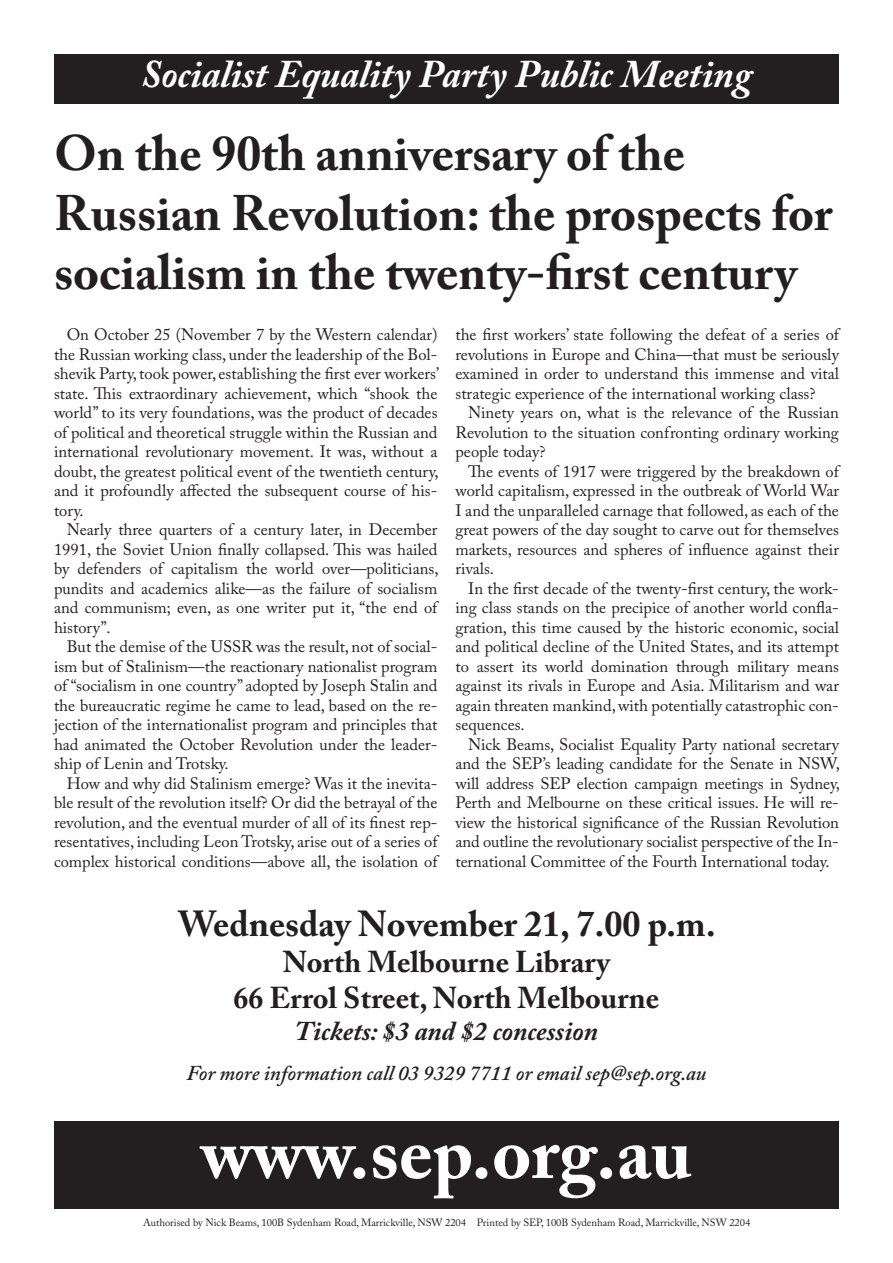
<style>
.page{position:relative;width:893px;height:1263px;background:#fff}
.page>*{position:absolute;margin:0;border:0;box-sizing:border-box;transform-origin:0 0}
.t1{font:700 75px "Adobe Caslon Pro";color:#fff}
.t2{font:700 49.5px/59.4px "Adobe Caslon Pro";color:#231f20}
.t3{font:italic 700 39px "Adobe Caslon Pro";color:#fff}
.t4{font:700 36px "Adobe Caslon Pro";color:#231f20}
.t5{font:700 30px/36px "Adobe Caslon Pro";color:#231f20;text-align:center}
.t6{font:italic 700 27px "Adobe Caslon Pro";color:#231f20}
.t7{font:italic 600 21px "Adobe Caslon Pro";color:#231f20}
.t8{font:16.5px/19.5px "Adobe Caslon Pro";color:#231f20;text-align:justify}
.t9{font:10.5px "Adobe Caslon Pro";color:#231f20}
</style>
<div class="page">
<div style="left:54px;top:54px;width:785px;height:49px;background:#231f20"></div>
<div style="left:54px;top:1121px;width:785px;height:88px;background:#231f20"></div>
<h3 class="t3" style="left:141px;top:51px;width:613px">Socialist Equality Party Public Meeting</h3>
<h2 class="t2" style="left:54px;top:124px;width:780px">On the 90th anniversary of the<br>Russian Revolution: the prospects for socialism in the twenty-first century</h2>
<p class="t8" style="left:54px;top:325px;width:387px;text-indent:13px">On October 25 (November 7 by the Western calendar) the Russian working class, under the leadership of the Bol&shy;shevik Party, took power, establishing the first ever workers’ state. This extraordinary achievement, which “shook the world” to its very foundations, was the product of decades of political and theoretical struggle within the Russian and international revolutionary movement. It was, without a doubt, the greatest political event of the twentieth century, and it profoundly affected the subsequent course of his&shy;tory.</p>
<p class="t8" style="left:54px;top:520px;width:386px;text-indent:13px">Nearly three quarters of a century later, in December 1991, the Soviet Union finally collapsed. This was hailed by defenders of capitalism the world over—politicians, pundits and academics alike—as the failure of socialism and communism; even, as one writer put it, “the end of history”.</p>
<p class="t8" style="left:54px;top:637px;width:385px;text-indent:13px">But the demise of the USSR was the result, not of social&shy;ism but of Stalinism—the reactionary nationalist program of “socialism in one country” adopted by Joseph Stalin and the bureaucratic regime he came to lead, based on the re&shy;jection of the internationalist program and principles that had animated the October Revolution under the leader&shy;ship of Lenin and Trotsky.</p>
<p class="t8" style="left:54px;top:773px;width:385px;text-indent:13px">How and why did Stalinism emerge? Was it the inevita&shy;ble result of the revolution itself? Or did the betrayal of the revolution, and the eventual murder of all of its finest rep&shy;resentatives, including Leon Trotsky, arise out of a series of complex historical conditions—above all, the isolation of</p>
<p class="t8" style="left:455px;top:325px;width:385px">the first workers’ state following the defeat of a series of revolutions in Europe and China—that must be seriously examined in order to understand this immense and vital strategic experience of the international working class?</p>
<p class="t8" style="left:455px;top:403px;width:385px;text-indent:13px">Ninety years on, what is the relevance of the Russian Revolution to the situation confronting ordinary working people today?</p>
<p class="t8" style="left:455px;top:461px;width:385px;text-indent:13px">The events of 1917 were triggered by the breakdown of world capitalism, expressed in the outbreak of World War I and the unparalleled carnage that followed, as each of the great powers of the day sought to carve out for themselves markets, resources and spheres of influence against their rivals.</p>
<p class="t8" style="left:455px;top:578px;width:385px;text-indent:13px">In the first decade of the twenty-first century, the work&shy;ing class stands on the precipice of another world confla&shy;gration, this time caused by the historic economic, social and political decline of the United States, and its attempt to assert its world domination through military means against its rivals in Europe and Asia. Militarism and war again threaten mankind, with potentially catastrophic con&shy;sequences.</p>
<p class="t8" style="left:455px;top:734px;width:386px;text-indent:13px">Nick Beams, Socialist Equality Party national secretary and the SEP’s leading candidate for the Senate in NSW, will address SEP election campaign meetings in Sydney, Perth and Melbourne on these critical issues. He will re&shy;view the historical significance of the Russian Revolution and outline the revolutionary socialist perspective of the In&shy;ternational Committee of the Fourth International today.</p>
<h3 class="t4" style="left:178px;top:902px;width:539px">Wednesday November 21, 7.00 p.m.</h3>
<h3 class="t5" style="left:234px;top:944px;width:427px">North Melbourne Library<br>66 Errol Street, North Melbourne</h3>
<h3 class="t6" style="left:295px;top:1015px;width:305px">Tickets: $3 and $2 concession</h3>
<p class="t7" style="left:186px;top:1060px;width:521px">For more information call 03 9329 7711 or email sep@sep.org.au</p>
<h1 class="t1" style="left:201px;top:1108px;width:492px">www.sep.org.au</h1>
<p class="t9" style="left:143px;top:1216px;width:609px">Authorised by Nick Beams, 100B Sydenham Road, Marrickville, NSW 2204 Printed by SEP, 100B Sydenham Road, Marrickville, NSW 2204</p>
</div>
